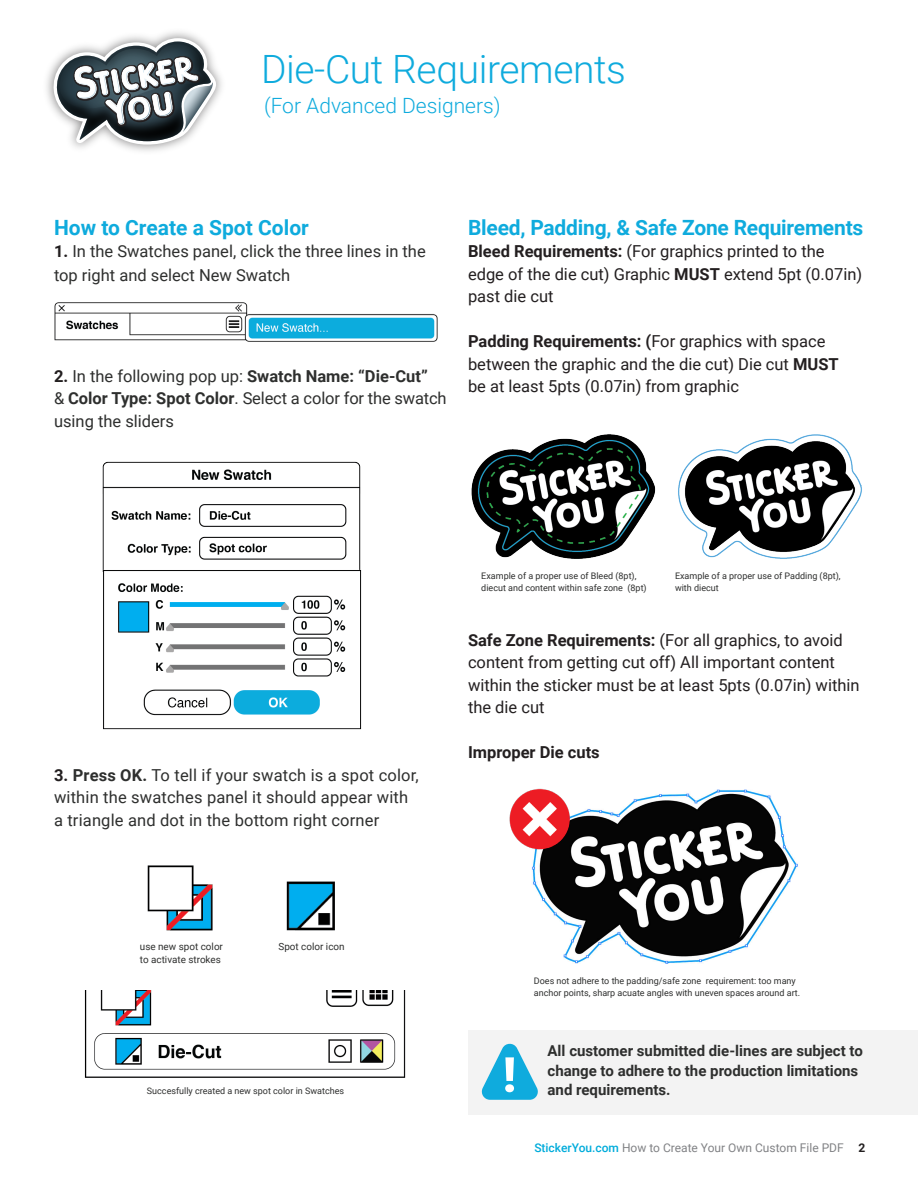
<style>
.page{position:relative;width:918px;height:1188px;background:#fff}
.page>*{position:absolute;margin:0;border:0;box-sizing:border-box;transform-origin:0 0}
.t1{font:300 39px "Roboto";letter-spacing:-.01em;color:#0fabdd}
.t2{font:700 21px "Roboto";letter-spacing:-.01em;color:#0fabdd}
.t3{font:300 21px "Roboto";color:#0fabdd}
.t4{font:16.5px/22.5px "Roboto";color:#231f20}
.t5{font:16.5px/22.5px "Roboto";color:#2e2f2e}
.t6{font:700 16.5px "Roboto";color:#231f20}
.t7{font:700 15px/19.5px "Roboto";color:#2e2f2e}
.t8{font:12px "Roboto";color:#818285}
.t9{font:9.9px "Roboto";color:#2e2f2e}
.t10{font:9px/12px "Roboto";color:#2e2f2e}
.s1{font-weight:700;color:#231f20}
.s2{font-weight:700}
.s3{font-weight:500;color:#00acdb}
</style>
<div class="page">
<img style="left:46px;top:32px;width:176px;height:119px">
<svg style="left:53px;top:38px;width:164px;height:107px"></svg>
<img style="left:532px;top:789px;width:266px;height:175px">
<img style="left:678px;top:434px;width:184px;height:125px">
<img style="left:471px;top:434px;width:185px;height:125px">
<img style="left:54px;top:302px;width:384px;height:40px">
<img style="left:102px;top:461px;width:259px;height:105px">
<img style="left:102px;top:566px;width:260px;height:164px">
<img style="left:84px;top:991px;width:322px;height:87px">
<img style="left:147px;top:865px;width:66px;height:66px">
<img style="left:286px;top:881px;width:49px;height:50px">
<img style="left:509px;top:788px;width:62px;height:62px">
<div style="left:468px;top:1030px;width:450px;height:85px;background:#f3f3f3"></div>
<svg style="left:481px;top:1043px;width:57px;height:57px"></svg>
<p class="t1" style="left:261px;top:42px;width:367px">Die-Cut Requirements</p>
<p class="t3" style="left:264px;top:91px;width:238px">(For Advanced Designers)</p>
<p class="t2" style="left:54px;top:213px;width:256px">How to Create a Spot Color</p>
<p class="t5" style="left:54px;top:239px;width:373px;line-height:24px"><span class="s1">1.</span> In the Swatches panel, click the three lines in the top right and select New Swatch</p>
<p class="t5" style="left:54px;top:364px;width:394px"><span class="s1">2.</span> In the following pop up: <span class="s2">Swatch Name: “Die-Cut”<br></span>&amp; <span class="s2">Color Type: Spot Color</span>. Select a color for the swatch using the sliders</p>
<p class="t2" style="left:468px;top:213px;width:397px">Bleed, Padding, &amp; Safe Zone Requirements</p>
<p class="t4" style="left:468px;top:240px;width:396px"><span class="s2">Bleed Requirements:</span> (For graphics printed to the edge of the die cut) Graphic <span class="s2">MUST</span> extend 5pt (0.07in) past die cut</p>
<p class="t4" style="left:468px;top:330px;width:372px"><span class="s2">Padding Requirements: (</span>For graphics with space between the graphic and the die cut) Die cut <span class="s2">MUST </span>be at least 5pts (0.07in) from graphic</p>
<p class="t5" style="left:54px;top:763px;width:366px"><span class="s1">3.</span> <span class="s2">Press OK.</span> To tell if your swatch is a spot color, within the swatches panel it should appear with a triangle and dot in the bottom right corner</p>
<p class="t9" style="left:140px;top:940px;width:85px">use new spot color</p>
<p class="t9" style="left:140px;top:953px;width:83px">to activate strokes</p>
<p class="t9" style="left:279px;top:940px;width:68px">Spot color icon</p>
<p class="t10" style="left:147px;top:1085px;width:199px">Succesfully created a new spot color in Swatches</p>
<p class="t10" style="left:481px;top:570px;width:157px">Example of a proper use of Bleed (8pt),</p>
<p class="t10" style="left:481px;top:582px;width:167px">diecut and content within safe zone (8pt)</p>
<p class="t10" style="left:675px;top:570px;width:167px">Example of a proper use of Padding (8pt),</p>
<p class="t10" style="left:675px;top:582px;width:45px">with diecut</p>
<p class="t4" style="left:468px;top:628px;width:393px"><span class="s2">Safe Zone Requirements:</span> (For all graphics, to avoid content from getting cut off) All important content within the sticker must be at least 5pts (0.07in) within the die cut</p>
<p class="t6" style="left:468px;top:741px;width:133px">Improper Die cuts</p>
<p class="t10" style="left:534px;top:974px;width:268px">Does not adhere to the padding/safe zone requirement: too many anchor points, sharp acuate angles with uneven spaces around art.</p>
<p class="t7" style="left:548px;top:1041px;width:317px">All customer submitted die-lines are subject to change to adhere to the production limitations and requirements.</p>
<p class="t8" style="left:534px;top:1140px;width:332px"><span class="s3">StickerYou.com</span> How to Create Your Own Custom File PDF <span class="s1">2</span></p>
</div>
